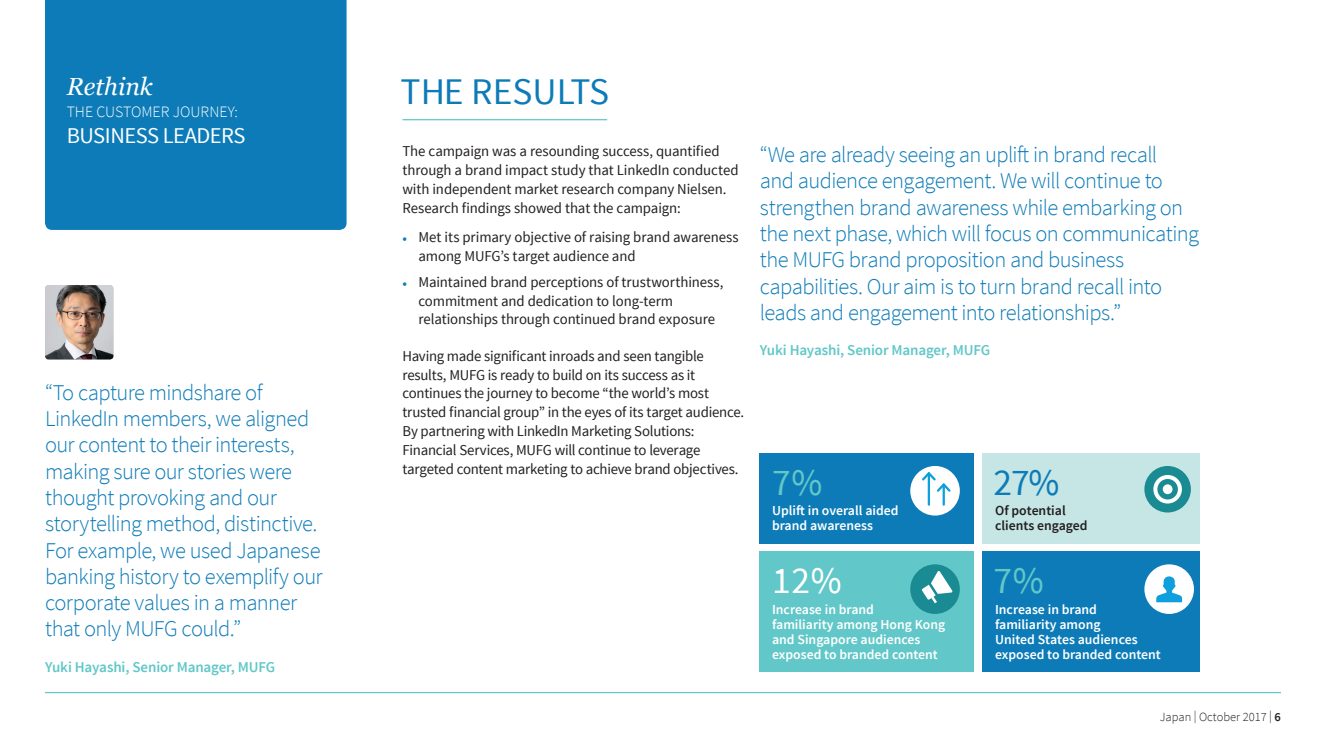
<style>
.page{position:relative;width:1326px;height:745px;background:#fff}
.page>*{position:absolute;margin:0;border:0;box-sizing:border-box;transform-origin:0 0}
.t1{font:37.5px "Source Sans Pro";color:#0c7bb7}
.t2{font:37.5px "Source Sans Pro";color:#61c7c8}
.t3{font:37.5px "Source Sans Pro";color:#fff}
.t4{font:italic 24.62px "Georgia";color:#fff}
.t5{font:300 22.5px/26.2px "Source Sans Pro";letter-spacing:-.025em;color:#0c7bb7}
.t6{font:22.5px "Source Sans Pro";letter-spacing:-.02em;color:#fff}
.t7{font:300 15.88px "Source Sans Pro";color:#fff}
.t8{font:15px/18.8px "Source Sans Pro";letter-spacing:-.01em;color:#231f20}
.t9{font:600 15px "Source Sans Pro";letter-spacing:-.01em;color:#61c7c8}
.t10{font:600 13.75px/15px "Source Sans Pro";color:#fff}
.t11{font:600 13.75px/15px "Source Sans Pro";color:#231f20}
.t12{font:300 12.5px "Source Sans Pro";color:#231f20}
.s1{color:#0c7bb7}
.s2{font-weight:600}
</style>
<div class="page">
<div style="left:45px;top:0;width:301px;height:230px;background:#0c7bb7"></div>
<hr style="left:45px;top:691px;width:1235px;height:1px;background:#61c7c8">
<hr style="left:402px;top:119px;width:205px;height:1px;background:#61c7c8">
<div style="left:759px;top:452px;width:215px;height:91px;background:#0c7bb7"></div>
<div style="left:981px;top:452px;width:217px;height:91px;background:#c5e6e5"></div>
<div style="left:1144px;top:465px;width:46px;height:47px;background:#1a8b92;border-radius:50%"></div>
<div style="left:1153px;top:474px;width:28px;height:29px;border:4px solid #fff;border-radius:50%"></div>
<div style="left:1162px;top:484px;width:10px;height:10px;background:#fff;border-radius:50%"></div>
<div style="left:759px;top:551px;width:215px;height:120px;background:#61c7c8"></div>
<div style="left:981px;top:551px;width:217px;height:120px;background:#0c7bb7"></div>
<div style="left:910px;top:465px;width:49px;height:50px;background:#fff;border-radius:50%"></div>
<hr style="left:942px;top:484px;width:2px;height:20px;background:#0ea0dc">
<hr style="left:927px;top:473px;width:2px;height:31px;background:#0ea0dc">
<svg style="left:919px;top:469px;width:33px;height:24px"></svg>
<div style="left:910px;top:564px;width:49px;height:49px;background:#1a8b92;border-radius:50%"></div>
<svg style="left:922px;top:570px;width:30px;height:33px"></svg>
<div style="left:1144px;top:564px;width:49px;height:49px;background:#fff;border-radius:50%"></div>
<svg style="left:1156px;top:576px;width:25px;height:26px"></svg>
<img style="left:45px;top:285px;width:68px;height:74px">
<h2 class="t4" style="left:67px;top:72px;width:88px">Rethink</h2>
<p class="t7" style="left:67px;top:101px;width:173px">THE CUSTOMER JOURNEY:</p>
<h3 class="t6" style="left:67px;top:121px;width:180px">BUSINESS LEADERS</h3>
<p class="t5" style="left:45px;top:378px;width:279px">“To capture mindshare of<br>LinkedIn members, we aligned our content to their interests, making sure our stories were thought provoking and our storytelling method, distinctive.<br>For example, we used Japanese banking history to exemplify our corporate values in a manner that only MUFG could.”</p>
<p class="t9" style="left:45px;top:656px;width:232px">Yuki Hayashi, Senior Manager, MUFG</p>
<h1 class="t1" style="left:400px;top:67px;width:210px">THE RESULTS</h1>
<p class="t8" style="left:402px;top:142px;width:337px">The campaign was a resounding success, quantified through a brand impact study that LinkedIn conducted with independent market research company Nielsen.<br>Research findings showed that the campaign:</p>
<p class="t8" style="left:418px;top:227px;width:322px;text-indent:-16px"><span class="s1">•</span> Met its primary objective of raising brand awareness among MUFG’s target audience and</p>
<p class="t8" style="left:418px;top:272px;width:306px;text-indent:-16px"><span class="s1">•</span> Maintained brand perceptions of trustworthiness, commitment and dedication to long-term relationships through continued brand exposure</p>
<p class="t8" style="left:402px;top:346px;width:343px">Having made significant inroads and seen tangible results, MUFG is ready to build on its success as it continues the journey to become “the world’s most trusted financial group” in the eyes of its target audience.<br>By partnering with LinkedIn Marketing Solutions:<br>Financial Services, MUFG will continue to leverage targeted content marketing to achieve brand objectives.</p>
<p class="t5" style="left:759px;top:141px;width:440px">“We are already seeing an uplift in brand recall<br>and audience engagement. We will continue to strengthen brand awareness while embarking on the next phase, which will focus on communicating the MUFG brand proposition and business capabilities. Our aim is to turn brand recall into leads and engagement into relationships.”</p>
<p class="t9" style="left:759px;top:340px;width:232px">Yuki Hayashi, Senior Manager, MUFG</p>
<h1 class="t2" style="left:772px;top:457px;width:52px">7%</h1>
<h1 class="t1" style="left:993px;top:457px;width:67px">27%</h1>
<p class="t10" style="left:772px;top:502px;width:128px">Uplift in overall aided brand awareness</p>
<p class="t11" style="left:994px;top:502px;width:94px">Of potential clients engaged</p>
<h1 class="t3" style="left:772px;top:556px;width:71px">12%</h1>
<h1 class="t2" style="left:993px;top:556px;width:52px">7%</h1>
<p class="t10" style="left:772px;top:600px;width:175px">Increase in brand<br>familiarity among Hong Kong and Singapore audiences exposed to branded content</p>
<p class="t10" style="left:994px;top:600px;width:167px">Increase in brand familiarity among<br>United States audiences exposed to branded content</p>
<p class="t12" style="left:1159px;top:708px;width:123px">Japan | October 2017 | <span class="s2">6</span></p>
</div>
